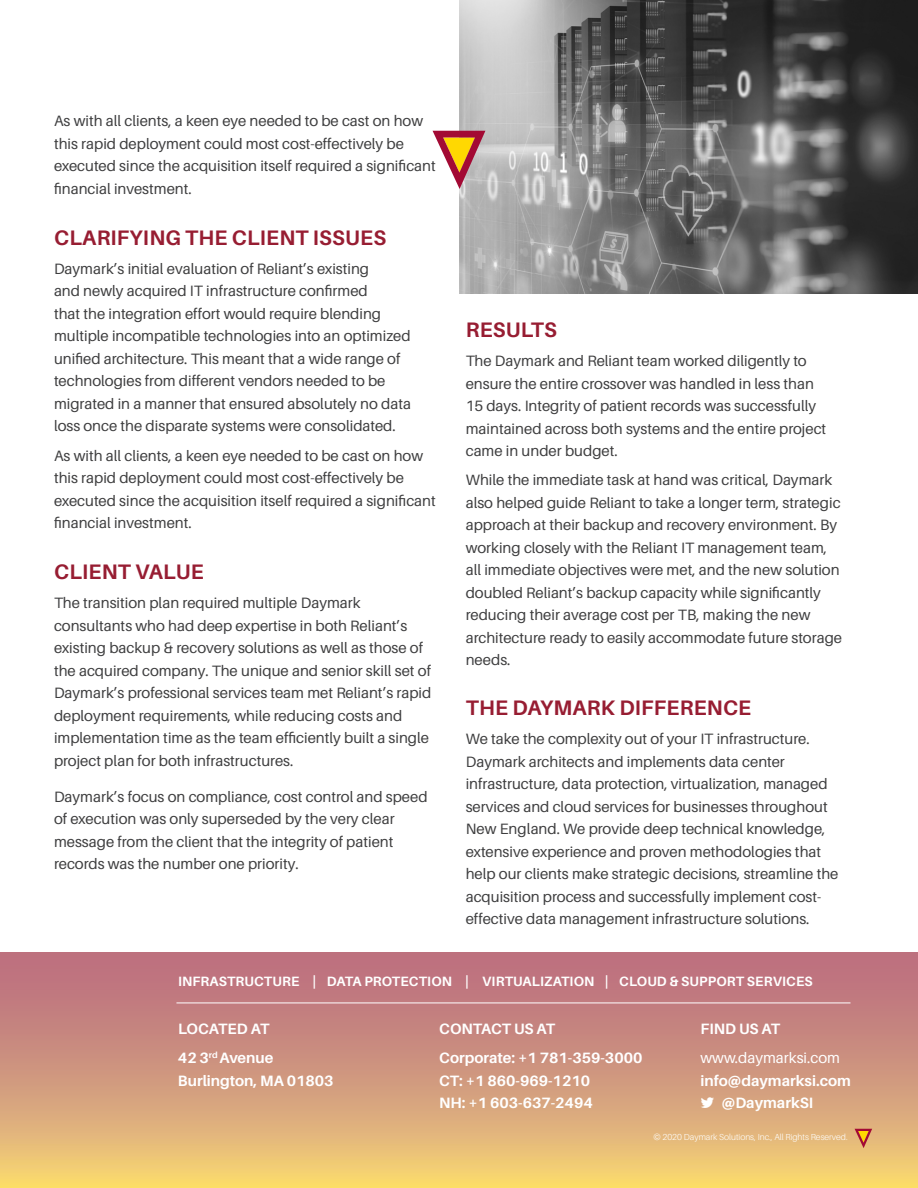
<style>
.page{position:relative;width:918px;height:1188px;background:#fff}
.page>*{position:absolute;margin:0;border:0;box-sizing:border-box;transform-origin:0 0}
.Subhead{font:700 21px "Aileron";letter-spacing:.01em;color:#971d32}
.Text_after_subhead{font:15px/22.5px "Aileron";color:#3e3e3f}
.Text{font:15px/22.5px "Aileron";color:#3e3e3f}
.t1{font:700 15px/29.2px "Aileron";color:#fff}
.t2{font:15px "Aileron";color:#fff}
.t3{font:700 13.5px "Aileron";letter-spacing:.01em;color:#fff}
.t4{font:300 8.7px "Aileron";color:#fff}
</style>
<div class="page">
<div style="left:0;top:953px;width:918px;height:234px;background:linear-gradient(to bottom,#b46483,#f2d076)"></div>
<hr style="left:176px;top:1003px;width:674px;height:1px;background:#fff">
<svg style="left:855px;top:1129px;width:17px;height:19px"></svg>
<img style="left:459px;top:0;width:459px;height:294px">
<svg style="left:433px;top:131px;width:52px;height:58px"></svg>
<svg style="left:701px;top:1097px;width:13px;height:11px"></svg>
<p class="Text" style="left:54px;top:110px;width:383px">As with all clients, a keen eye needed to be cast on how this rapid deployment could most cost-effectively be executed since the acquisition itself required a significant financial investment.</p>
<p class="Subhead" style="left:54px;top:226px;width:334px">CLARIFYING THE CLIENT ISSUES</p>
<p class="Text_after_subhead" style="left:54px;top:257px;width:359px">Daymark’s initial evaluation of Reliant’s existing<br>and newly acquired IT infrastructure confirmed<br>that the integration effort would require blending multiple incompatible technologies into an optimized unified architecture. This meant that a wide range of technologies from different vendors needed to be migrated in a manner that ensured absolutely no data loss once the disparate systems were consolidated.</p>
<p class="Text_after_subhead" style="left:54px;top:444px;width:383px">As with all clients, a keen eye needed to be cast on how this rapid deployment could most cost-effectively be executed since the acquisition itself required a significant financial investment.</p>
<p class="Subhead" style="left:54px;top:560px;width:151px">CLIENT VALUE</p>
<p class="Text_after_subhead" style="left:54px;top:592px;width:379px">The transition plan required multiple Daymark consultants who had deep expertise in both Reliant’s existing backup &amp; recovery solutions as well as those of the acquired company. The unique and senior skill set of Daymark’s professional services team met Reliant’s rapid deployment requirements, while reducing costs and implementation time as the team efficiently built a single project plan for both infrastructures.</p>
<p class="Text" style="left:54px;top:785px;width:375px">Daymark’s focus on compliance, cost control and speed of execution was only superseded by the very clear message from the client that the integrity of patient records was the number one priority.</p>
<p class="Subhead" style="left:466px;top:318px;width:93px">RESULTS</p>
<p class="Text_after_subhead" style="left:466px;top:350px;width:362px">The Daymark and Reliant team worked diligently to ensure the entire crossover was handled in less than 15 days. Integrity of patient records was successfully maintained across both systems and the entire project came in under budget.</p>
<p class="Text_after_subhead" style="left:466px;top:469px;width:378px">While the immediate task at hand was critical, Daymark also helped guide Reliant to take a longer term, strategic approach at their backup and recovery environment. By working closely with the Reliant IT management team, all immediate objectives were met, and the new solution doubled Reliant’s backup capacity while significantly reducing their average cost per TB, making the new architecture ready to easily accommodate future storage needs.</p>
<p class="Subhead" style="left:466px;top:696px;width:287px">THE DAYMARK DIFFERENCE</p>
<p class="Text_after_subhead" style="left:466px;top:728px;width:374px">We take the complexity out of your IT infrastructure.<br>Daymark architects and implements data center infrastructure, data protection, virtualization, managed services and cloud services for businesses throughout New England. We provide deep technical knowledge, extensive experience and proven methodologies that help our clients make strategic decisions, streamline the acquisition process and successfully implement cost&shy;effective data management infrastructure solutions.</p>
<p class="t3" style="left:178px;top:973px;width:636px">INFRASTRUCTURE | DATA PROTECTION | VIRTUALIZATION | CLOUD &amp; SUPPORT SERVICES</p>
<p class="t1" style="left:178px;top:1014px;width:97px">LOCATED AT<br>42 3<sup>rd</sup> Avenue</p>
<p class="t1" style="left:178px;top:1066px;width:157px">Burlington, MA 01803</p>
<p class="t1" style="left:439px;top:1014px;width:205px">CONTACT US AT<br>Corporate: +1 781-359-3000</p>
<p class="t1" style="left:439px;top:1069px;width:155px;line-height:22.5px">CT: +1 860-969-1210<br>NH: +1 603-637-2494</p>
<p class="t1" style="left:701px;top:1014px;width:81px">FIND US AT</p>
<p class="t2" style="left:701px;top:1050px;width:141px">www.daymarksi.com</p>
<p class="t1" style="left:722px;top:1069px;width:131px;line-height:22.5px;text-indent:-21px">info@daymarksi.com @DaymarkSI</p>
<p class="t4" style="left:653px;top:1132px;width:196px">© 2020 Daymark Solutions, Inc., All Rights Reserved.</p>
</div>
